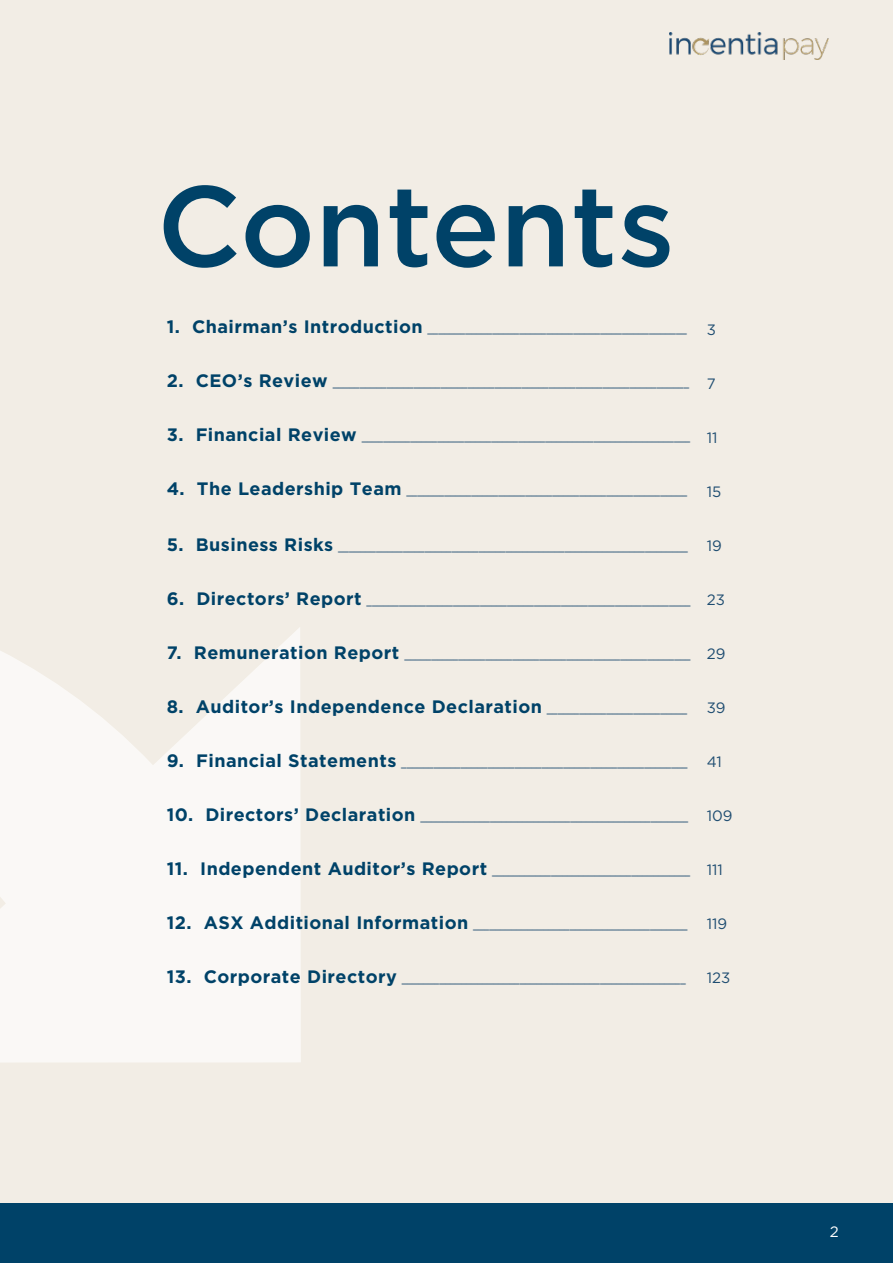
<style>
.page{position:relative;width:893px;height:1263px;background:#f2ede5}
.page>*{position:absolute;margin:0;border:0;box-sizing:border-box;transform-origin:0 0}
.t1{font:700 18px "Gotham";letter-spacing:.025em;color:#004268}
.t2{font:15px "Gotham";color:#1f4d71}
.t3{font:15px "Gotham";color:#fff}
.t4{font:500 9px "Gotham";color:#1f4d71}
.s1{font-weight:700;font-size:18px;color:#004268}
.s2{font-weight:500;font-size:9px;color:#1f4d71}
</style>
<div class="page">
<div style="left:0;top:1203px;width:893px;height:60px;background:#004268"></div>
<img style="left:670px;top:33px;width:158px;height:27px">
<svg style="left:0;top:628px;width:301px;height:434px;fill:#faf8f6"></svg>
<svg style="left:164px;top:185px;width:505px;height:83px"></svg>
<p class="t4" style="left:167px;top:324px;width:521px"><span class="s1">1. Chairman’s Introduction</span> ________________________________________________</p>
<p class="t4" style="left:167px;top:378px;width:524px"><span class="s1">2. CEO’s Review</span> __________________________________________________________________</p>
<p class="t4" style="left:167px;top:432px;width:525px"><span class="s1">3. Financial Review</span> _____________________________________________________________</p>
<p class="t4" style="left:167px;top:486px;width:522px"><span class="s1">4. The Leadership Team</span> ____________________________________________________</p>
<p class="t4" style="left:167px;top:541px;width:523px"><span class="s1">5. Business Risks</span> _________________________________________________________________</p>
<p class="t4" style="left:167px;top:596px;width:525px"><span class="s1">6. Directors’ Report</span> ____________________________________________________________</p>
<p class="t4" style="left:167px;top:650px;width:525px"><span class="s1">7. Remuneration Report</span> _____________________________________________________</p>
<h1 class="t1" style="left:167px;top:695px;width:522px">8. Auditor’s Independence Declaration <span class="s2">__________________________</span></h1>
<p class="t4" style="left:167px;top:758px;width:522px"><span class="s1">9. Financial Statements</span> _____________________________________________________</p>
<p class="t4" style="left:167px;top:812px;width:523px"><span class="s1">10. Directors’ Declaration</span> __________________________________________________</p>
<p class="t4" style="left:167px;top:866px;width:525px"><span class="s1">11. Independent Auditor’s Report</span> _____________________________________</p>
<p class="t4" style="left:167px;top:920px;width:522px"><span class="s1">12. ASX Additional Information</span> ________________________________________</p>
<p class="t4" style="left:167px;top:974px;width:520px"><span class="s1">13. Corporate Directory</span> _____________________________________________________</p>
<h2 class="t2" style="left:707px;top:320px;width:11px">3</h2>
<h2 class="t2" style="left:707px;top:374px;width:10px">7</h2>
<h2 class="t2" style="left:707px;top:428px;width:12px">11</h2>
<h2 class="t2" style="left:707px;top:482px;width:16px">15</h2>
<h2 class="t2" style="left:707px;top:536px;width:17px">19</h2>
<h2 class="t2" style="left:707px;top:590px;width:20px">23</h2>
<h2 class="t2" style="left:707px;top:644px;width:20px">29</h2>
<h2 class="t2" style="left:707px;top:698px;width:20px">39</h2>
<h2 class="t2" style="left:707px;top:752px;width:17px">41</h2>
<h2 class="t2" style="left:707px;top:806px;width:27px">109</h2>
<h2 class="t2" style="left:707px;top:860px;width:18px">111</h2>
<h2 class="t2" style="left:707px;top:914px;width:22px">119</h2>
<h2 class="t2" style="left:707px;top:968px;width:25px">123</h2>
<h2 class="t3" style="left:830px;top:1221px;width:10px">2</h2>
</div>
